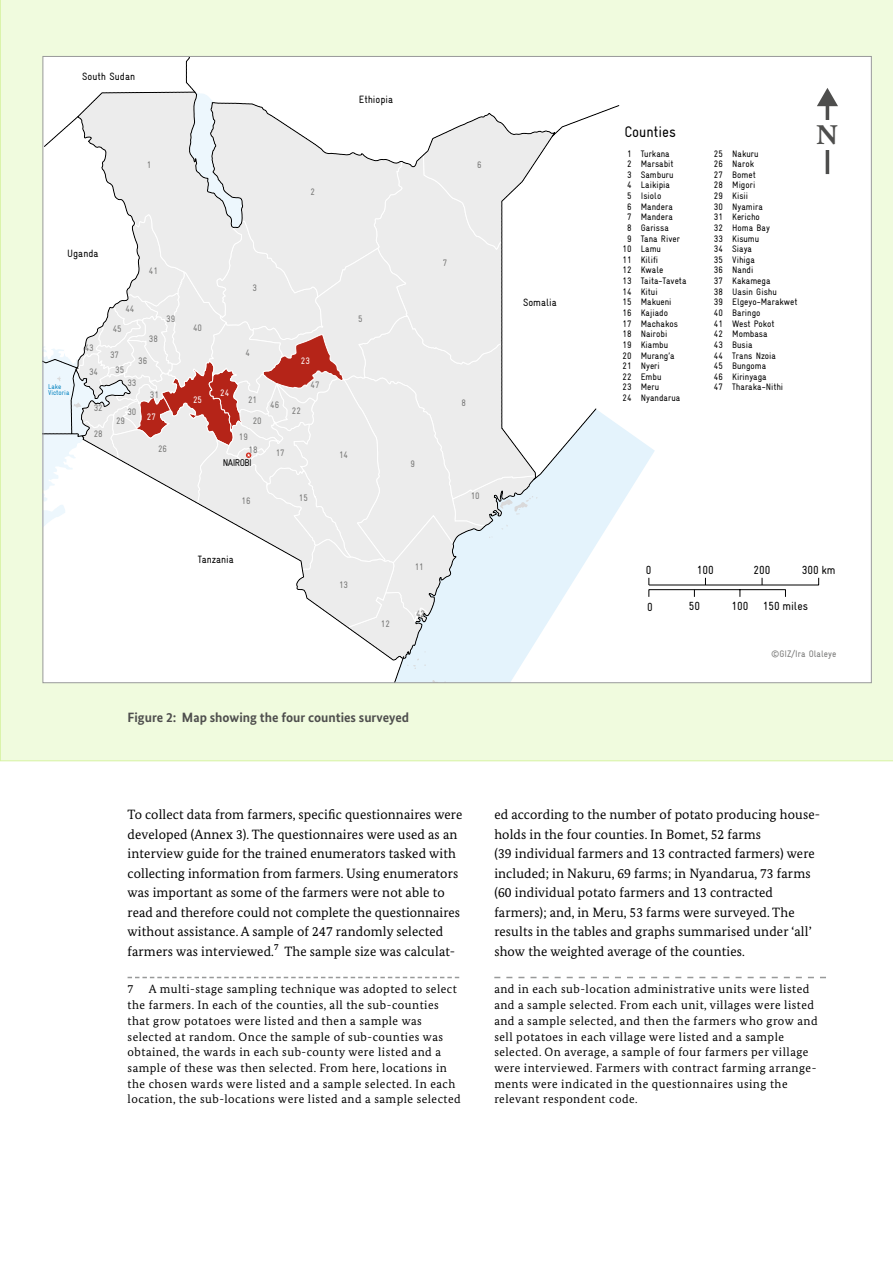
<style>
.page{position:relative;width:893px;height:1263px;background:#fff}
.page>*{position:absolute;margin:0;border:0;box-sizing:border-box;transform-origin:0 0}
.t1{font:700 28.35px "Adobe Garamond Pro";color:#4e4e4d}
.t2{font:condensed 15.3px "Gravur";color:#000}
.t3{font:13.5px/19.5px "Bundes Serif";letter-spacing:.01em;color:#000}
.t4{font:700 13.5px "Bundes Sans";color:#4e4e4d}
.t5{font:12px/15.8px "Bundes Serif";letter-spacing:.04em;color:#000}
.t6{font:condensed 11.85px "Gravur";color:#000}
.t7{font:condensed 10.65px "Gravur";color:#000}
.t8{font:condensed 9.9px "Gravur";letter-spacing:-.055em;color:#000}
.t9{font:condensed 9.45px/10.6px "Gravur";color:#000}
.t10{font:condensed 9.45px/20.2px "Gravur";color:#777776;text-align:center}
.t11{font:condensed 9.45px "Gravur";color:#fff}
.t12{font:condensed 7.05px/6.6px "Gravur";color:#0081bf}
</style>
<div class="page">
<div style="left:0;top:0;width:893px;height:761px;background:#f0fbde"></div>
<svg style="left:494px;top:977px;width:332px;height:1px"></svg>
<div style="left:43px;top:56px;width:828px;height:627px;background:#fff"></div>
<hr style="left:826px;top:103px;width:3px;height:71px;background:#4e4e4d">
<svg style="left:817px;top:88px;width:21px;height:18px"></svg>
<div style="left:811px;top:121px;width:32px;height:29px;background:#fff"></div>
<svg style="left:655px;top:577px;width:164px;height:20px"></svg>
<svg style="left:619px;top:425px;width:36px;height:172px"></svg>
<svg style="left:154px;top:58px;width:465px;height:623px"></svg>
<svg style="left:430px;top:680px;width:16px;height:1px"></svg>
<svg style="left:45px;top:92px;width:510px;height:577px"></svg>
<svg style="left:128px;top:977px;width:331px;height:1px"></svg>
<p class="t7" style="left:82px;top:70px;width:54px">South Sudan</p>
<p class="t7" style="left:359px;top:93px;width:36px">Ethiopia</p>
<p class="t10" style="left:147px;top:154px;width:6px">1</p>
<p class="t10" style="left:311px;top:181px;width:6px">2</p>
<p class="t7" style="left:67px;top:247px;width:33px">Uganda</p>
<p class="t10" style="left:149px;top:260px;width:11px">41</p>
<p class="t12" style="left:48px;top:383px;width:23px">Lake<br>Victoria</p>
<p class="t10" style="left:125px;top:298px;width:11px">44</p>
<p class="t10" style="left:113px;top:319px;width:11px">45</p>
<p class="t10" style="left:85px;top:338px;width:11px">43</p>
<p class="t10" style="left:89px;top:362px;width:11px">34</p>
<p class="t10" style="left:115px;top:360px;width:11px">35</p>
<p class="t10" style="left:110px;top:345px;width:11px">37</p>
<p class="t10" style="left:149px;top:329px;width:11px">38</p>
<p class="t10" style="left:138px;top:351px;width:11px">36</p>
<p class="t10" style="left:94px;top:398px;width:11px">32</p>
<p class="t10" style="left:94px;top:424px;width:11px">28</p>
<p class="t10" style="left:127px;top:372px;width:11px">33</p>
<p class="t10" style="left:127px;top:401px;width:11px">30</p>
<p class="t10" style="left:116px;top:410px;width:11px">29</p>
<p class="t10" style="left:150px;top:385px;width:11px">31</p>
<p class="t11" style="left:147px;top:411px;width:11px">27</p>
<p class="t10" style="left:166px;top:309px;width:11px">39</p>
<p class="t10" style="left:158px;top:438px;width:11px">26</p>
<p class="t10" style="left:193px;top:318px;width:11px">40</p>
<p class="t11" style="left:193px;top:394px;width:11px">25</p>
<p class="t10" style="left:253px;top:278px;width:6px">3</p>
<p class="t10" style="left:246px;top:343px;width:6px">4</p>
<p class="t11" style="left:220px;top:388px;width:11px">24</p>
<p class="t10" style="left:248px;top:390px;width:15px">21<br>20</p>
<p class="t10" style="left:239px;top:426px;width:11px">19</p>
<p class="t10" style="left:249px;top:439px;width:11px">18</p>
<p class="t8" style="left:223px;top:457px;width:31px">NAIROBI</p>
<p class="t10" style="left:270px;top:394px;width:11px">46</p>
<p class="t11" style="left:301px;top:356px;width:11px">23</p>
<p class="t10" style="left:292px;top:400px;width:11px">22</p>
<p class="t10" style="left:311px;top:375px;width:11px">47</p>
<p class="t10" style="left:276px;top:442px;width:11px">17</p>
<p class="t10" style="left:242px;top:491px;width:11px">16</p>
<p class="t10" style="left:299px;top:488px;width:11px">15</p>
<p class="t7" style="left:198px;top:553px;width:38px">Tanzania</p>
<p class="t10" style="left:358px;top:309px;width:6px">5</p>
<p class="t10" style="left:339px;top:445px;width:11px">14</p>
<p class="t10" style="left:339px;top:574px;width:11px">13</p>
<p class="t10" style="left:381px;top:614px;width:11px">12</p>
<p class="t10" style="left:477px;top:154px;width:6px">6</p>
<p class="t10" style="left:443px;top:253px;width:6px">7</p>
<p class="t10" style="left:410px;top:454px;width:6px">9</p>
<p class="t10" style="left:415px;top:557px;width:11px">11</p>
<p class="t10" style="left:416px;top:604px;width:11px">42</p>
<p class="t10" style="left:461px;top:393px;width:6px">8</p>
<p class="t10" style="left:471px;top:486px;width:11px">10</p>
<p class="t4" style="left:128px;top:709px;width:283px">Figure 2: Map showing the four counties surveyed</p>
<p class="t7" style="left:523px;top:296px;width:35px">Somalia</p>
<p class="t2" style="left:624px;top:123px;width:53px">Counties</p>
<p class="t9" style="left:627px;top:148px;width:44px">1 Turkana</p>
<p class="t9" style="left:627px;top:159px;width:48px">2 Marsabit</p>
<p class="t9" style="left:627px;top:169px;width:48px">3 Samburu</p>
<p class="t9" style="left:627px;top:180px;width:45px">4 Laikipia</p>
<p class="t9" style="left:627px;top:191px;width:36px">5 Isiolo</p>
<p class="t9" style="left:627px;top:201px;width:47px">6 Mandera</p>
<p class="t9" style="left:627px;top:212px;width:47px">7 Mandera</p>
<p class="t9" style="left:627px;top:222px;width:43px">8 Garissa</p>
<p class="t9" style="left:627px;top:233px;width:54px">9 Tana River</p>
<p class="t9" style="left:623px;top:244px;width:40px">10 Lamu</p>
<p class="t9" style="left:623px;top:254px;width:37px">11 Kilifi</p>
<p class="t9" style="left:623px;top:265px;width:42px">12 Kwale</p>
<p class="t9" style="left:623px;top:276px;width:65px">13 Taita-Taveta</p>
<p class="t9" style="left:623px;top:286px;width:37px">14 Kitui</p>
<p class="t9" style="left:623px;top:297px;width:51px">15 Makueni</p>
<p class="t9" style="left:623px;top:307px;width:47px">16 Kajiado</p>
<p class="t9" style="left:623px;top:318px;width:57px">17 Machakos</p>
<p class="t9" style="left:623px;top:329px;width:46px">18 Nairobi</p>
<p class="t9" style="left:623px;top:339px;width:47px">19 Kiambu</p>
<p class="t9" style="left:623px;top:350px;width:53px">20 Murang’a</p>
<p class="t9" style="left:623px;top:361px;width:39px">21 Nyeri</p>
<p class="t9" style="left:623px;top:371px;width:40px">22 Embu</p>
<p class="t9" style="left:623px;top:382px;width:38px">23 Meru</p>
<p class="t9" style="left:623px;top:392px;width:59px">24 Nyandarua</p>
<p class="t9" style="left:714px;top:148px;width:85px">25 Nakuru<br>26 Narok<br>27 Bomet<br>28 Migori<br>29 Kisii<br>30 Nyamira<br>31 Kericho<br>32 Homa Bay<br>33 Kisumu<br>34 Siaya<br>35 Vihiga<br>36 Nandi<br>37 Kakamega<br>38 Uasin Gishu<br>39 Elgeyo-Marakwet<br>40 Baringo<br>41 West Pokot<br>42 Mombasa<br>43 Busia<br>44 Trans Nzoia<br>45 Bungoma<br>46 Kirinyaga<br>47 Tharaka-Nithi</p>
<h1 class="t1" style="left:817px;top:119px;width:23px">N</h1>
<p class="t6" style="left:646px;top:564px;width:7px">0</p>
<p class="t6" style="left:697px;top:564px;width:19px">100</p>
<p class="t6" style="left:753px;top:564px;width:19px">200</p>
<p class="t6" style="left:802px;top:564px;width:35px">300 km</p>
<p class="t6" style="left:647px;top:600px;width:7px">0</p>
<p class="t6" style="left:689px;top:599px;width:13px">50</p>
<p class="t6" style="left:731px;top:599px;width:78px">100 150 miles</p>
<p class="t10" style="left:771px;top:643px;width:67px">©GIZ/Ira Olaleye</p>
<p class="t3" style="left:128px;top:804px;width:336px">To collect data from farmers, specific questionnaires were developed (Annex 3). The questionnaires were used as an interview guide for the trained enumerators tasked with collecting information from farmers. Using enumerators was important as some of the farmers were not able to read and therefore could not complete the questionnaires without assistance. A sample of 247 randomly selected farmers was interviewed.<sup>7</sup> The sample size was calculat-</p>
<p class="t5" style="left:128px;top:981px;width:335px">7 A multi-stage sampling technique was adopted to select the farmers. In each of the counties, all the sub-counties that grow potatoes were listed and then a sample was selected at random. Once the sample of sub-counties was obtained, the wards in each sub-county were listed and a sample of these was then selected. From here, locations in the chosen wards were listed and a sample selected. In each location, the sub-locations were listed and a sample selected</p>
<p class="t3" style="left:494px;top:804px;width:327px">ed according to the number of potato producing house&shy;holds in the four counties. In Bomet, 52 farms<br>(39 individual farmers and 13 contracted farmers) were included; in Nakuru, 69 farms; in Nyandarua, 73 farms (60 individual potato farmers and 13 contracted farmers); and, in Meru, 53 farms were surveyed. The results in the tables and graphs summarised under ‘all’ show the weighted average of the counties.</p>
<p class="t5" style="left:494px;top:981px;width:325px">and in each sub-location administrative units were listed and a sample selected. From each unit, villages were listed and a sample selected, and then the farmers who grow and sell potatoes in each village were listed and a sample selected. On average, a sample of four farmers per village were interviewed. Farmers with contract farming arrange&shy;ments were indicated in the questionnaires using the relevant respondent code.</p>
</div>
